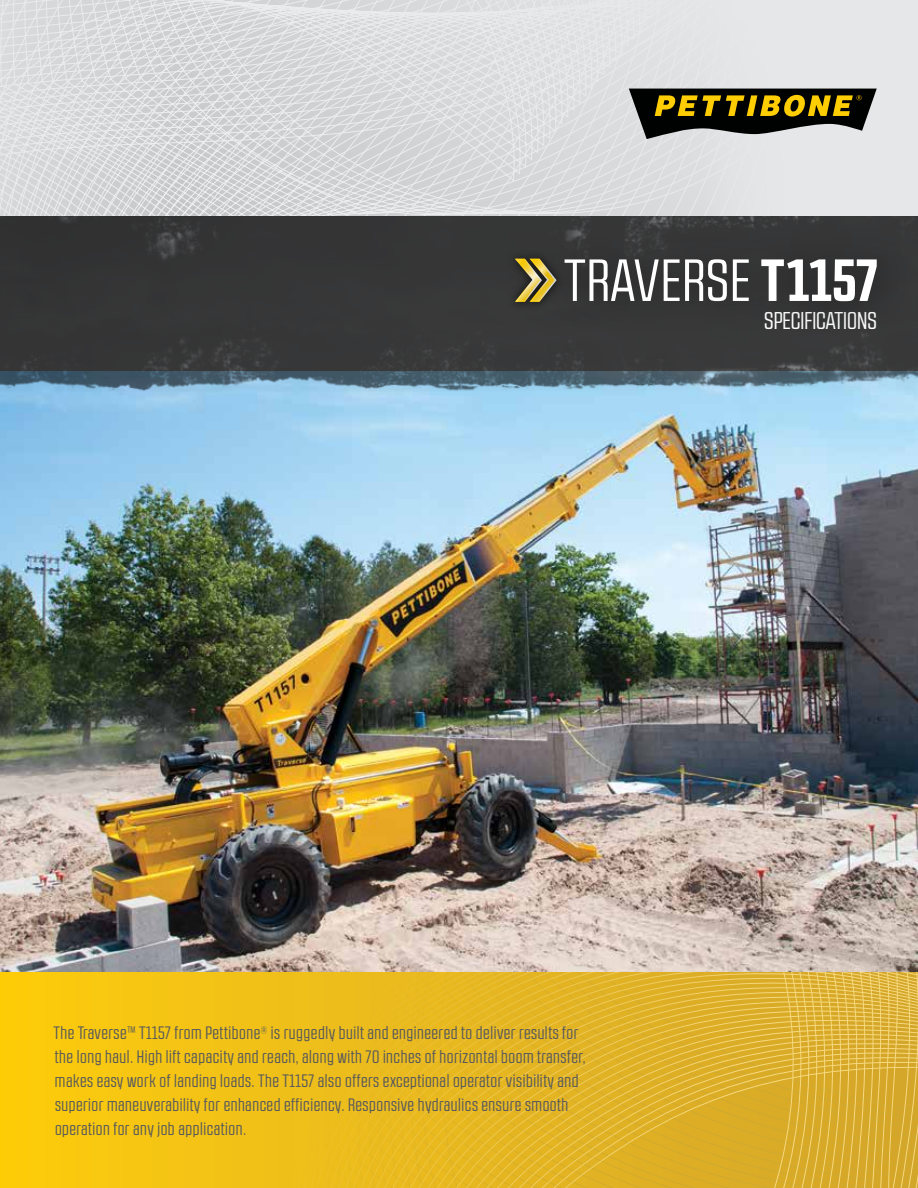
<style>
.page{position:relative;width:918px;height:1188px;background:#fff}
.page>*{position:absolute;margin:0;border:0;box-sizing:border-box;transform-origin:0 0}
.t1{font:59.4px "RB No 2.1 a";letter-spacing:.02em;color:#fff}
.t2{font:24.3px "RB No 2.1 a";color:#fff}
.t3{font:18px/24px "RB No 2.1 a";letter-spacing:.03em;color:#58595b}
.s1{font-weight:700}
</style>
<div class="page">
<img style="left:0;top:392px;width:918px;height:580px">
<svg style="left:0;top:972px;width:918px;height:216px;background:#efc01c"></svg>
<svg style="left:298px;top:972px;width:514px;height:216px;background:#e4b627"></svg>
<img style="left:0;top:216px;width:918px;height:176px">
<div style="left:543px;top:234px;width:367px;height:102px;background:#343536"></div>
<div style="left:507px;top:249px;width:58px;height:62px;background:#343535"></div>
<svg style="left:515px;top:257px;width:42px;height:46px"></svg>
<div style="left:0;top:0;width:918px;height:216px;background:#e6e7e8"></div>
<svg style="left:0;top:0;width:769px;height:216px"></svg>
<svg style="left:629px;top:89px;width:248px;height:50px"></svg>
<h1 class="t1" style="left:564px;top:247px;width:315px">TRAVERSE <span class="s1">T1157</span></h1>
<h2 class="t2" style="left:764px;top:307px;width:114px">SPECIFICATIONS</h2>
<p class="t3" style="left:54px;top:1020px;width:534px">The Traverse™ T1157 from Pettibone® is ruggedly built and engineered to deliver results for the long haul. High lift capacity and reach, along with 70 inches of horizontal boom transfer, makes easy work of landing loads. The T1157 also offers exceptional operator visibility and superior maneuverability for enhanced efficiency. Responsive hydraulics ensure smooth operation for any job application.</p>
</div>
